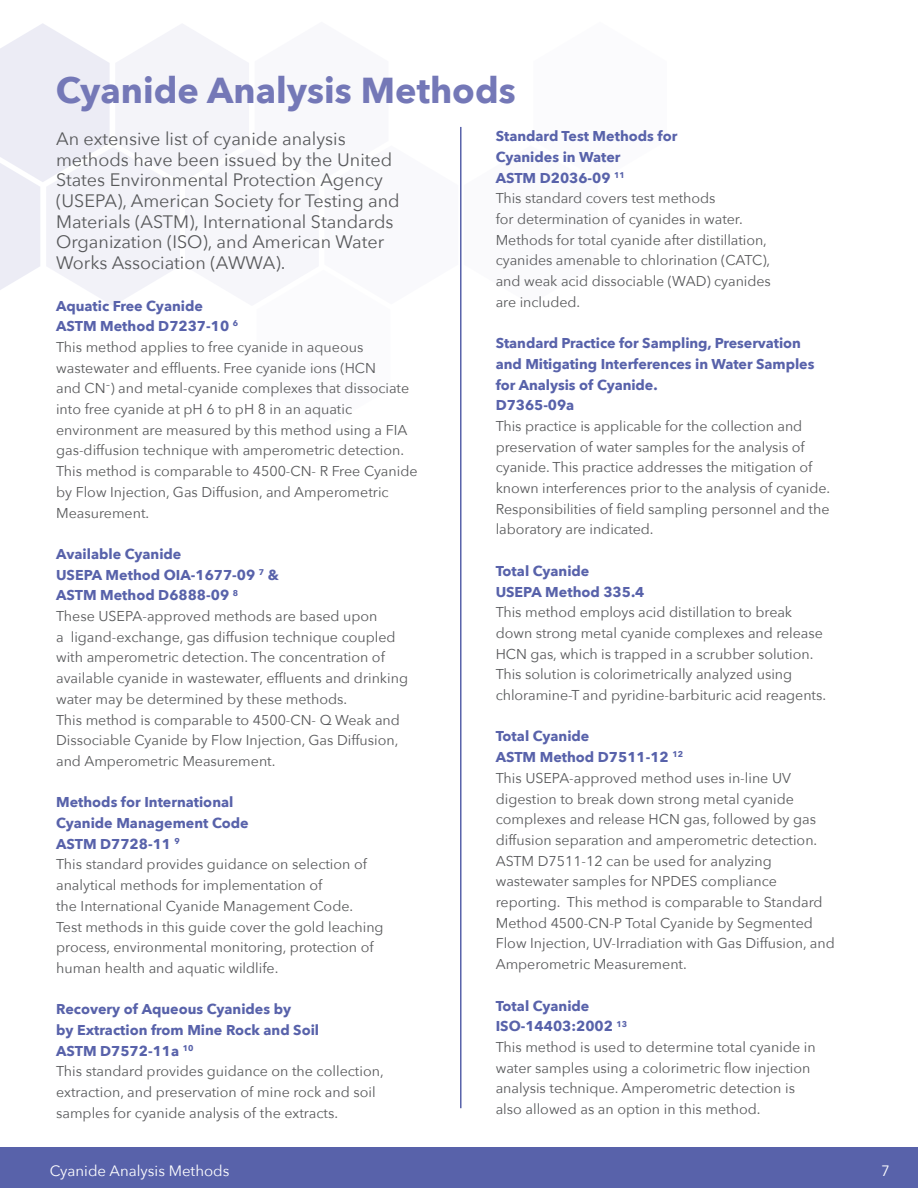
<style>
.page{position:relative;width:918px;height:1188px;background:#fff}
.page>*{position:absolute;margin:0;border:0;box-sizing:border-box;transform-origin:0 0}
.Body_text{font:700 36px "Avenir Next";color:#7478b7}
.t1{font:18px/20.7px "Avenir Next";color:#58595b}
.Copy_D_Avenir_LT{font:15px "Avenir Next";color:#fff}
.t2{font:14.25px/20.7px "Avenir Next";color:#58595b}
.t3{font:700 14.25px/20.7px "Avenir Next";color:#5862aa}
</style>
<div class="page">
<svg style="left:0;top:23px;width:249px;height:282px"></svg>
<div style="left:0;top:1148px;width:918px;height:40px;background:#5862aa"></div>
<hr style="left:460px;top:127px;width:2px;height:981px;background:#5862aa">
<p class="Body_text" style="left:56px;top:59px;width:461px">Cyanide Analysis Methods</p>
<p class="t1" style="left:56px;top:128px;width:345px">An extensive list of cyanide analysis methods have been issued by the United States Environmental Protection Agency (USEPA), American Society for Testing and Materials (ASTM), International Standards Organization (ISO), and American Water Works Association (AWWA).</p>
<p class="t3" style="left:56px;top:295px;width:148px">Aquatic Free Cyanide</p>
<p class="t3" style="left:56px;top:316px;width:184px">ASTM Method D7237-10 <sup>6</sup></p>
<p class="t2" style="left:56px;top:336px;width:363px">This method applies to free cyanide in aqueous wastewater and effluents. Free cyanide ions (HCN<br>and CN-) and metal-cyanide complexes that dissociate into free cyanide at pH 6 to pH 8 in an aquatic environment are measured by this method using a FIA gas-diffusion technique with amperometric detection.<br>This method is comparable to 4500-CN- R Free Cyanide by Flow Injection, Gas Diffusion, and Amperometric Measurement.</p>
<p class="t3" style="left:56px;top:543px;width:127px">Available Cyanide</p>
<p class="t3" style="left:56px;top:564px;width:224px">USEPA Method OIA-1677-09 <sup>7</sup> &amp;</p>
<p class="t3" style="left:56px;top:585px;width:184px">ASTM Method D6888-09 <sup>8</sup></p>
<p class="t2" style="left:56px;top:605px;width:323px">These USEPA-approved methods are based upon</p>
<p class="t2" style="left:56px;top:626px;width:353px">a ligand-exchange, gas diffusion technique coupled with amperometric detection. The concentration of available cyanide in wastewater, effluents and drinking water may be determined by these methods.<br>This method is comparable to 4500-CN- Q Weak and Dissociable Cyanide by Flow Injection, Gas Diffusion, and Amperometric Measurement.</p>
<p class="t3" style="left:56px;top:792px;width:179px">Methods for International</p>
<p class="t3" style="left:56px;top:812px;width:194px">Cyanide Management Code</p>
<p class="t3" style="left:56px;top:833px;width:125px">ASTM D7728-11 <sup>9</sup></p>
<p class="t2" style="left:56px;top:854px;width:312px">This standard provides guidance on selection of</p>
<p class="t2" style="left:56px;top:874px;width:268px">analytical methods for implementation of</p>
<p class="t2" style="left:56px;top:895px;width:299px">the International Cyanide Management Code.</p>
<p class="t2" style="left:56px;top:916px;width:329px">Test methods in this guide cover the gold leaching</p>
<p class="t2" style="left:56px;top:936px;width:319px">process, environmental monitoring, protection of</p>
<p class="t2" style="left:56px;top:957px;width:224px">human health and aquatic wildlife.</p>
<p class="t3" style="left:56px;top:999px;width:237px">Recovery of Aqueous Cyanides by</p>
<p class="t3" style="left:56px;top:1019px;width:265px">by Extraction from Mine Rock and Soil</p>
<p class="t3" style="left:56px;top:1040px;width:139px">ASTM D7572-11a <sup>10</sup></p>
<p class="t2" style="left:56px;top:1061px;width:329px">This standard provides guidance on the collection,</p>
<p class="t2" style="left:56px;top:1081px;width:321px">extraction, and preservation of mine rock and soil samples for cyanide analysis of the extracts.</p>
<p class="t3" style="left:496px;top:126px;width:183px">Standard Test Methods for</p>
<p class="t3" style="left:496px;top:146px;width:126px">Cyanides in Water</p>
<p class="t3" style="left:496px;top:167px;width:131px">ASTM D2036-09 <sup>11</sup></p>
<p class="t2" style="left:496px;top:187px;width:221px">This standard covers test methods</p>
<p class="t2" style="left:496px;top:208px;width:249px">for determination of cyanides in water.</p>
<p class="t2" style="left:496px;top:229px;width:273px">Methods for total cyanide after distillation,</p>
<p class="t2" style="left:496px;top:249px;width:276px">cyanides amenable to chlorination (CATC),</p>
<p class="t2" style="left:496px;top:270px;width:277px">and weak acid dissociable (WAD) cyanides</p>
<p class="t2" style="left:496px;top:291px;width:86px">are included.</p>
<p class="t3" style="left:496px;top:333px;width:320px">Standard Practice for Sampling, Preservation and Mitigating Interferences in Water Samples for Analysis of Cyanide.</p>
<p class="t3" style="left:496px;top:395px;width:80px">D7365-09a</p>
<p class="t2" style="left:496px;top:415px;width:336px">This practice is applicable for the collection and preservation of water samples for the analysis of cyanide. This practice addresses the mitigation of known interferences prior to the analysis of cyanide.<br>Responsibilities of field sampling personnel and the laboratory are indicated.</p>
<p class="t3" style="left:496px;top:560px;width:95px">Total Cyanide</p>
<p class="t3" style="left:496px;top:581px;width:150px">USEPA Method 335.4</p>
<p class="t2" style="left:496px;top:601px;width:332px">This method employs acid distillation to break down strong metal cyanide complexes and release HCN gas, which is trapped in a scrubber solution.<br>This solution is colorimetrically analyzed using chloramine-T and pyridine-barbituric acid reagents.</p>
<p class="t3" style="left:496px;top:726px;width:95px">Total Cyanide</p>
<p class="t3" style="left:496px;top:747px;width:189px">ASTM Method D7511-12 <sup>12</sup></p>
<p class="t2" style="left:496px;top:767px;width:341px">This USEPA-approved method uses in-line UV digestion to break down strong metal cyanide complexes and release HCN gas, followed by gas diffusion separation and amperometric detection.<br>ASTM D7511-12 can be used for analyzing wastewater samples for NPDES compliance reporting. This method is comparable to Standard Method 4500-CN-P Total Cyanide by Segmented Flow Injection, UV-Irradiation with Gas Diffusion, and Amperometric Measurement.</p>
<p class="t3" style="left:496px;top:995px;width:95px">Total Cyanide</p>
<p class="t3" style="left:496px;top:1016px;width:133px">ISO-14403:2002 <sup>13</sup></p>
<p class="t2" style="left:496px;top:1036px;width:321px">This method is used to determine total cyanide in water samples using a colorimetric flow injection analysis technique. Amperometric detection is</p>
<p class="t2" style="left:496px;top:1098px;width:266px">also allowed as an option in this method.</p>
<p class="Copy_D_Avenir_LT" style="left:50px;top:1158px;width:181px">Cyanide Analysis Methods</p>
<p class="Copy_D_Avenir_LT" style="left:881px;top:1158px;width:10px">7</p>
</div>
